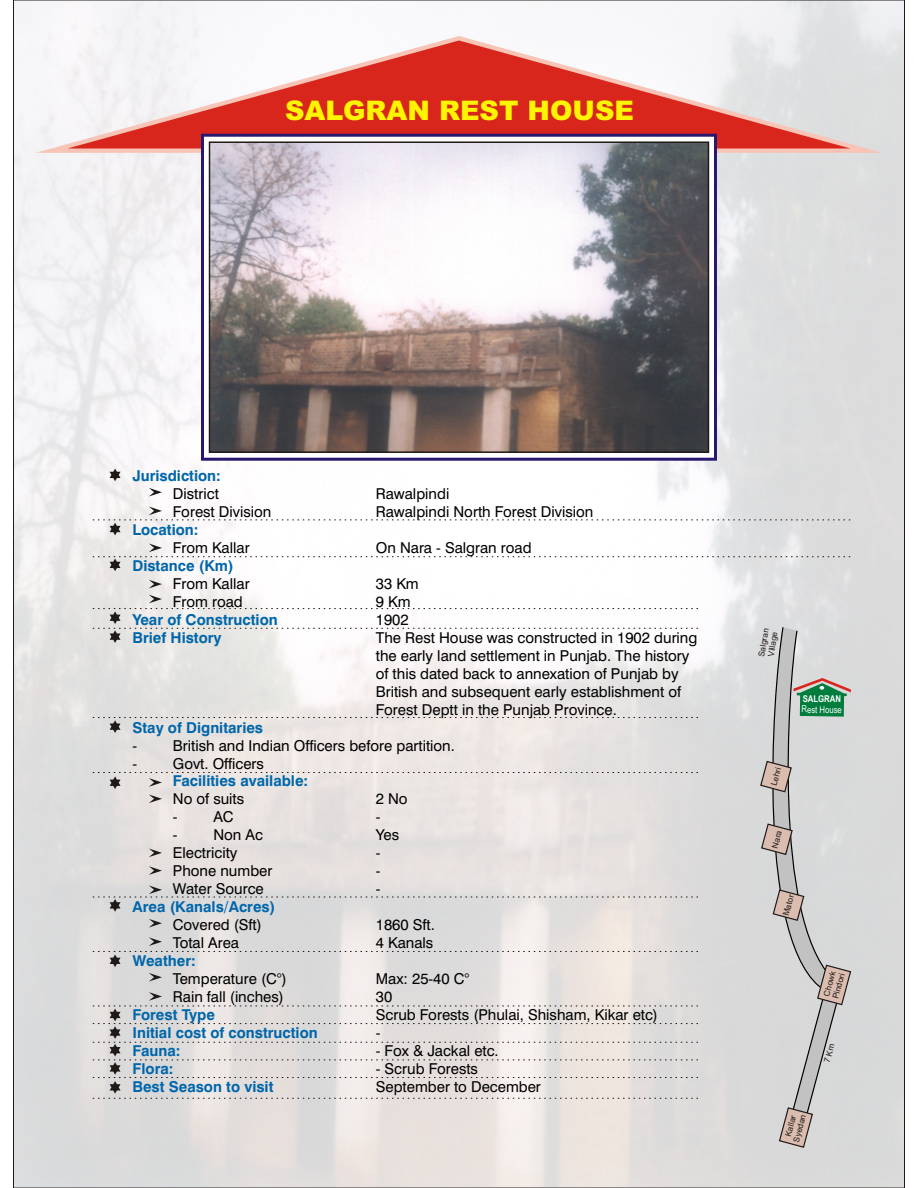
<style>
.page{position:relative;width:918px;height:1188px;background:#fff}
.page>*{position:absolute;margin:0;border:0;box-sizing:border-box;transform-origin:0 0}
.t1{font:900 27px "Arial";color:#fff500}
.t2{font:15px/18px "Swis 721 BT";color:#000}
.t3{font:700 15px/18px "Swis 721 BT";color:#0066ab}
.t4{font:9.45px "Arial Narrow";color:#fff}
.t5{font:700 9.45px "Arial Narrow";color:#fff}
.t6{font:8.4px/9.3px "Arial";color:#1f1a17}
</style>
<div class="page">
<svg style="left:36px;top:36px;width:846px;height:117px"></svg>
<svg style="left:68px;top:40px;width:782px;height:108px"></svg>
<div style="left:201px;top:134px;width:516px;height:327px;background:#fff;border:3px solid #291770"></div>
<svg style="left:149px;top:488px;width:13px;height:9px"></svg>
<svg style="left:110px;top:469px;width:11px;height:12px"></svg>
<svg style="left:755px;top:626px;width:89px;height:507px;background:#d0d1d1"></svg>
<svg style="left:759px;top:760px;width:34px;height:33px"></svg>
<svg style="left:794px;top:678px;width:57px;height:39px;background:#5f9974"></svg>
<svg style="left:93px;top:507px;width:758px;height:28px"></svg>
<svg style="left:93px;top:717px;width:606px;height:16px;background:#e3dfdc"></svg>
<svg style="left:93px;top:544px;width:758px;height:27px"></svg>
<svg style="left:149px;top:580px;width:13px;height:8px"></svg>
<svg style="left:93px;top:595px;width:606px;height:48px"></svg>
<svg style="left:93px;top:772px;width:606px;height:31px;background:#e4dfdd"></svg>
<svg style="left:149px;top:849px;width:13px;height:8px"></svg>
<svg style="left:149px;top:866px;width:13px;height:9px"></svg>
<svg style="left:93px;top:885px;width:606px;height:27px;background:#dbd9d8"></svg>
<svg style="left:149px;top:919px;width:13px;height:9px"></svg>
<svg style="left:93px;top:937px;width:606px;height:30px;background:#dfdcdb"></svg>
<svg style="left:149px;top:973px;width:13px;height:9px"></svg>
<svg style="left:93px;top:992px;width:606px;height:107px;background:#e0dcd9"></svg>
<img style="left:212px;top:144px;width:494px;height:306px">
<div style="left:209px;top:141px;width:500px;height:312px;border:2px solid #1f1a17"></div>
<svg style="left:778px;top:1106px;width:36px;height:43px;background:#c6b6af"></svg>
<svg style="left:816px;top:964px;width:36px;height:42px;background:#c1b2ab"></svg>
<svg style="left:772px;top:889px;width:33px;height:33px"></svg>
<svg style="left:760px;top:823px;width:34px;height:33px"></svg>
<svg style="left:761px;top:647px;width:5px;height:4px"></svg>
<svg style="left:824px;top:1044px;width:11px;height:19px"></svg>
<h1 class="t1" style="left:285px;top:100px;width:350px">SALGRAN REST HOUSE</h1>
<p class="t3" style="left:132px;top:468px;width:90px">Jurisdiction:</p>
<p class="t2" style="left:173px;top:486px;width:47px">District</p>
<p class="t2" style="left:376px;top:486px;width:75px">Rawalpindi</p>
<p class="t2" style="left:173px;top:504px;width:100px">Forest Division</p>
<p class="t2" style="left:376px;top:504px;width:219px">Rawalpindi North Forest Division</p>
<p class="t2" style="left:173px;top:540px;width:78px">From Kallar</p>
<p class="t2" style="left:376px;top:540px;width:157px">On Nara - Salgran road</p>
<p class="t2" style="left:173px;top:576px;width:78px">From Kallar</p>
<p class="t2" style="left:376px;top:576px;width:45px">33 Km</p>
<p class="t2" style="left:173px;top:594px;width:71px">From road</p>
<p class="t2" style="left:376px;top:594px;width:323px">9 Km<br>1902<br>The Rest House was constructed in 1902 during the early land settlement in Punjab. The history of this dated back to annexation of Punjab by<br>British and subsequent early establishment of<br>Forest Deptt in the Punjab Province.</p>
<p class="t2" style="left:132px;top:738px;width:324px">- British and Indian Officers before partition.</p>
<p class="t2" style="left:132px;top:756px;width:133px">- Govt. Officers</p>
<p class="t2" style="left:173px;top:792px;width:73px">No of suits</p>
<p class="t2" style="left:376px;top:792px;width:33px">2 No</p>
<p class="t2" style="left:173px;top:810px;width:62px">- AC</p>
<p class="t2" style="left:376px;top:810px;width:6px">-</p>
<p class="t2" style="left:173px;top:828px;width:92px">- Non Ac</p>
<p class="t2" style="left:376px;top:828px;width:25px">Yes</p>
<p class="t2" style="left:173px;top:845px;width:66px">Electricity</p>
<p class="t2" style="left:376px;top:845px;width:6px">-</p>
<p class="t2" style="left:173px;top:863px;width:101px">Phone number</p>
<p class="t2" style="left:376px;top:863px;width:6px">-</p>
<p class="t2" style="left:173px;top:881px;width:92px">Water Source</p>
<p class="t2" style="left:376px;top:881px;width:6px">-</p>
<p class="t2" style="left:173px;top:917px;width:90px">Covered (Sft)</p>
<p class="t2" style="left:376px;top:917px;width:61px">1860 Sft.</p>
<p class="t2" style="left:173px;top:935px;width:68px">Total Area</p>
<p class="t2" style="left:376px;top:935px;width:59px">4 Kanals</p>
<p class="t2" style="left:173px;top:971px;width:115px">Temperature (C°)</p>
<p class="t2" style="left:376px;top:971px;width:95px">Max: 25-40 C°</p>
<p class="t2" style="left:173px;top:989px;width:113px">Rain fall (inches)</p>
<p class="t2" style="left:376px;top:989px;width:284px">30<br>Scrub Forests (Phulai, Shisham, Kikar etc) -</p>
<p class="t2" style="left:376px;top:1043px;width:124px">- Fox &amp; Jackal etc.</p>
<p class="t2" style="left:376px;top:1061px;width:167px">- Scrub Forests<br>September to December</p>
<p class="t3" style="left:132px;top:522px;width:68px">Location:</p>
<p class="t3" style="left:132px;top:558px;width:103px">Distance (Km)</p>
<p class="t3" style="left:132px;top:612px;width:147px">Year of Construction<br>Brief History</p>
<p class="t3" style="left:132px;top:720px;width:132px">Stay of Dignitaries</p>
<p class="t3" style="left:173px;top:774px;width:137px">Facilities available:</p>
<p class="t3" style="left:132px;top:899px;width:144px">Area (Kanals/Acres)</p>
<p class="t3" style="left:132px;top:953px;width:65px">Weather:</p>
<p class="t3" style="left:132px;top:1007px;width:187px">Forest Type<br>Initial cost of construction<br>Fauna:<br>Flora:<br>Best Season to visit</p>
<p class="t6" style="left:758px;top:656px;width:30px;rotate:-81deg">S lgran<br>Vi all ge</p>
<p class="t5" style="left:803px;top:695px;width:40px;rotate:1deg">SALGRAN</p>
<p class="t4" style="left:802px;top:706px;width:42px;rotate:1deg">Rest House</p>
<p class="t6" style="left:770px;top:784px;width:20px;rotate:-75deg">Lehri</p>
<p class="t6" style="left:782px;top:914px;width:23px;rotate:-75deg">M tor</p>
<p class="t6" style="left:823px;top:995px;width:27px;rotate:-75deg">Ch wo k<br>Pi do</p>
<p class="t6" style="left:783px;top:1138px;width:26px;text-align:center;rotate:-75deg">Ka lal r<br>S da</p>
</div>
